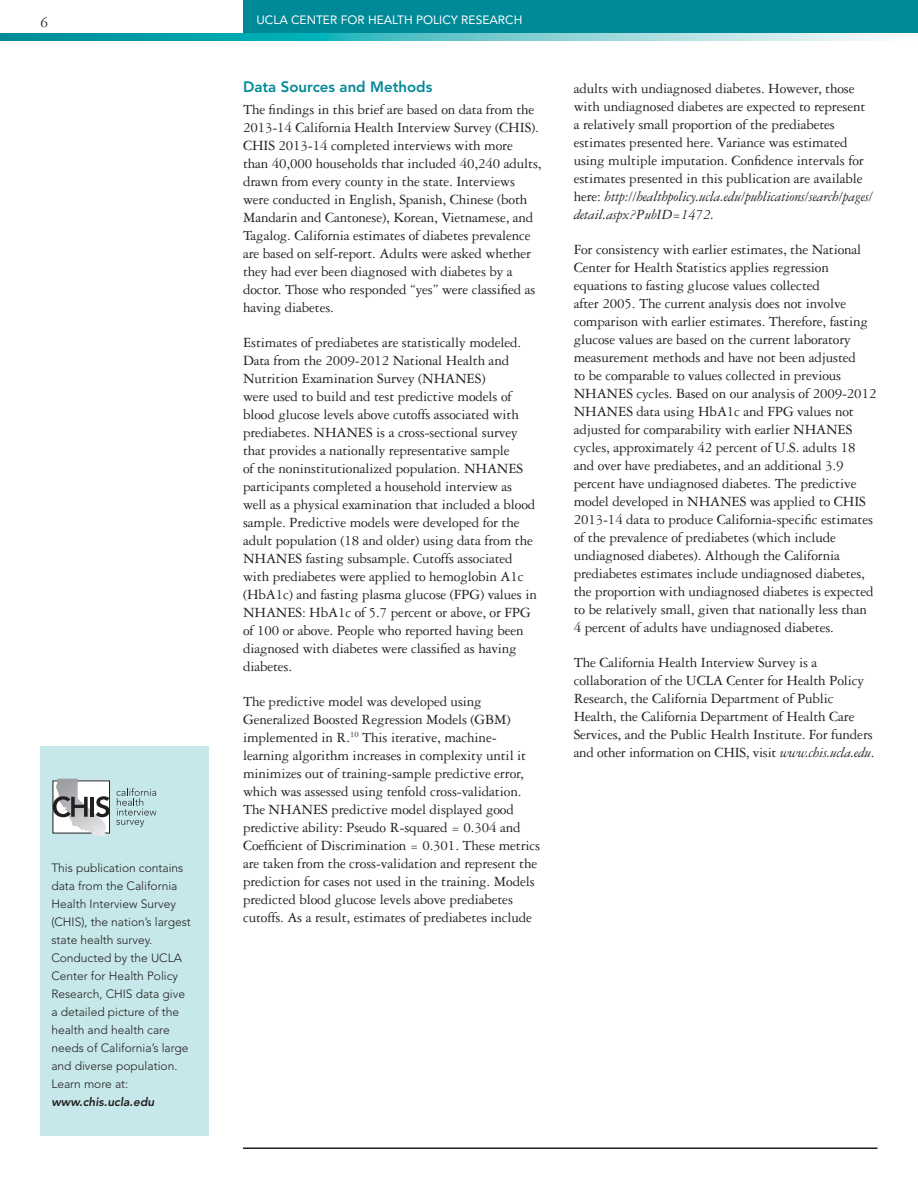
<style>
.page{position:relative;width:918px;height:1188px;background:#fff}
.page>*{position:absolute;margin:0;border:0;box-sizing:border-box;transform-origin:0 0}
.Back_Matter_Text{font:15px/18px "Garamond Three";letter-spacing:-.01em;color:#231f20}
.Back_Matter_Heads{font:800 15px "Avenir";color:#008996}
.t1{font:300 12px/18px "Avenir";color:#231f20}
.t2{font:12px "Avenir";color:#fff}
.t3{font:italic 800 12px "Avenir";color:#231f20}
.s1{font-style:italic}
</style>
<div class="page">
<div style="left:243px;top:0;width:675px;height:36px;background:#008996"></div>
<svg style="left:0;top:34px;width:918px;height:6px"></svg>
<hr style="left:243px;top:1148px;width:635px;height:1px;background:#231f20">
<div style="left:40px;top:746px;width:169px;height:390px;background:#c7e8ea"></div>
<svg style="left:116px;top:788px;width:40px;height:39px"></svg>
<svg style="left:53px;top:779px;width:57px;height:57px"></svg>
<p class="Back_Matter_Text" style="left:40px;top:13px;width:9px">6</p>
<p class="t2" style="left:256px;top:13px;width:267px">UCLA CENTER FOR HEALTH POLICY RESEARCH</p>
<p class="t1" style="left:51px;top:859px;width:141px">This publication contains data from the California<br>Health Interview Survey (CHIS), the nation’s largest state health survey.<br>Conducted by the UCLA<br>Center for Health Policy<br>Research, CHIS data give</p>
<p class="t1" style="left:51px;top:1003px;width:139px">a detailed picture of the health and health care needs of California’s large and diverse population.</p>
<p class="t1" style="left:51px;top:1075px;width:78px">Learn more at:</p>
<p class="t3" style="left:51px;top:1095px;width:105px">www.chis.ucla.edu</p>
<p class="Back_Matter_Heads" style="left:243px;top:78px;width:191px">Data Sources and Methods</p>
<p class="Back_Matter_Text" style="left:243px;top:100px;width:300px">The findings in this brief are based on data from the 2013-14 California Health Interview Survey (CHIS).<br>CHIS 2013-14 completed interviews with more than 40,000 households that included 40,240 adults, drawn from every county in the state. Interviews were conducted in English, Spanish, Chinese (both Mandarin and Cantonese), Korean, Vietnamese, and Tagalog. California estimates of diabetes prevalence are based on self-report. Adults were asked whether they had ever been diagnosed with diabetes by a doctor. Those who responded “yes” were classified as having diabetes.</p>
<p class="Back_Matter_Text" style="left:243px;top:333px;width:295px">Estimates of prediabetes are statistically modeled.<br>Data from the 2009-2012 National Health and Nutrition Examination Survey (NHANES)<br>were used to build and test predictive models of blood glucose levels above cutoffs associated with prediabetes. NHANES is a cross-sectional survey that provides a nationally representative sample<br>of the noninstitutionalized population. NHANES participants completed a household interview as well as a physical examination that included a blood sample. Predictive models were developed for the adult population (18 and older) using data from the NHANES fasting subsample. Cutoffs associated with prediabetes were applied to hemoglobin A1c (HbA1c) and fasting plasma glucose (FPG) values in NHANES: HbA1c of 5.7 percent or above, or FPG of 100 or above. People who reported having been diagnosed with diabetes were classified as having diabetes.</p>
<p class="Back_Matter_Text" style="left:243px;top:693px;width:299px">The predictive model was developed using Generalized Boosted Regression Models (GBM) implemented in R.<sup>10</sup> This iterative, machine&shy;learning algorithm increases in complexity until it minimizes out of training-sample predictive error, which was assessed using tenfold cross-validation.<br>The NHANES predictive model displayed good predictive ability: Pseudo R-squared = 0.304 and Coefficient of Discrimination = 0.301. These metrics are taken from the cross-validation and represent the prediction for cases not used in the training. Models predicted blood glucose levels above prediabetes cutoffs. As a result, estimates of prediabetes include</p>
<p class="Back_Matter_Text" style="left:574px;top:79px;width:301px">adults with undiagnosed diabetes. However, those with undiagnosed diabetes are expected to represent a relatively small proportion of the prediabetes estimates presented here. Variance was estimated using multiple imputation. Confidence intervals for estimates presented in this publication are available here: <span class="s1">http://healthpolicy.ucla.edu/publications/search/pages/ detail.aspx?PubID=1472.</span></p>
<p class="Back_Matter_Text" style="left:574px;top:240px;width:304px">For consistency with earlier estimates, the National Center for Health Statistics applies regression equations to fasting glucose values collected<br>after 2005. The current analysis does not involve comparison with earlier estimates. Therefore, fasting glucose values are based on the current laboratory measurement methods and have not been adjusted<br>to be comparable to values collected in previous NHANES cycles. Based on our analysis of 2009-2012<br>NHANES data using HbA1c and FPG values not adjusted for comparability with earlier NHANES cycles, approximately 42 percent of U.S. adults 18 and over have prediabetes, and an additional 3.9 percent have undiagnosed diabetes. The predictive model developed in NHANES was applied to CHIS 2013-14 data to produce California-specific estimates of the prevalence of prediabetes (which include undiagnosed diabetes). Although the California prediabetes estimates include undiagnosed diabetes, the proportion with undiagnosed diabetes is expected to be relatively small, given that nationally less than 4 percent of adults have undiagnosed diabetes.</p>
<p class="Back_Matter_Text" style="left:574px;top:654px;width:302px">The California Health Interview Survey is a collaboration of the UCLA Center for Health Policy Research, the California Department of Public Health, the California Department of Health Care Services, and the Public Health Institute. For funders and other information on CHIS, visit <span class="s1">www.chis.ucla.edu</span>.</p>
</div>
